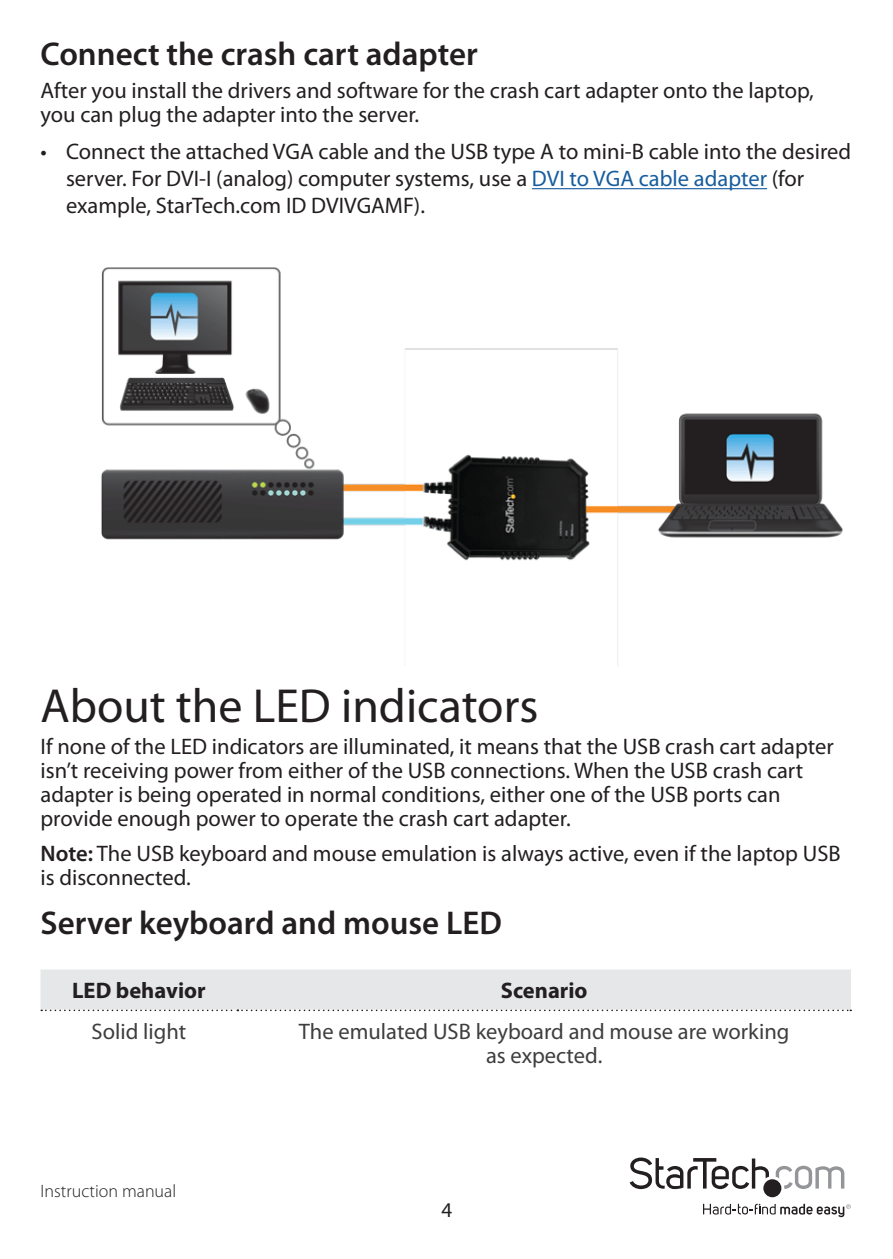
<style>
.page{position:relative;width:893px;height:1259px;background:#fff}
.page>*{position:absolute;margin:0;border:0;box-sizing:border-box;transform-origin:0 0}
.t1{font:48px "Myriad Pro";color:#231f20}
.t2{font:600 33px "Myriad Pro";color:#231f20}
.Text{font:22.5px/24px "Myriad Pro";color:#231f20}
.Table_Text{font:22.5px/24px "Myriad Pro";color:#3e3e3f;text-align:center}
.Table_Heading{font:700 22.5px "Myriad Pro";color:#231f20}
.t3{font:21px "Myriad Pro";color:#231f20}
.Main_header{font:300 18px "Myriad Pro";color:#231f20}
.s1{color:#175d9e}
.s2{font-weight:600}
</style>
<div class="page">
<svg style="left:776px;top:1165px;width:68px;height:24px"></svg>
<svg style="left:703px;top:1203px;width:148px;height:14px"></svg>
<svg style="left:630px;top:1157px;width:139px;height:32px"></svg>
<div style="left:763px;top:1179px;width:18px;height:18px;background:#231f20;border-radius:50%"></div>
<hr style="left:532px;top:188px;width:235px;height:1px;background:#175d9e">
<div style="left:40px;top:969px;width:811px;height:42px;background:#e6e7e9"></div>
<img style="left:101px;top:267px;width:742px;height:399px">
<h2 class="t2" style="left:40px;top:33px;width:439px">Connect the crash cart adapter</h2>
<p class="Text" style="left:40px;top:78px;width:775px">After you install the drivers and software for the crash cart adapter onto the laptop, you can plug the adapter into the server.</p>
<p class="Text" style="left:66px;top:138px;width:787px;line-height:27px;text-indent:-26px">• Connect the attached VGA cable and the USB type A to mini-B cable into the desired server. For DVI-I (analog) computer systems, use a <span class="s1">DVI to VGA cable adapter</span> (for example, StarTech.com ID DVIVGAMF).</p>
<h1 class="t1" style="left:40px;top:676px;width:499px">About the LED indicators</h1>
<p class="Text" style="left:40px;top:734px;width:795px">If none of the LED indicators are illuminated, it means that the USB crash cart adapter isn’t receiving power from either of the USB connections. When the USB crash cart adapter is being operated in normal conditions, either one of the USB ports can provide enough power to operate the crash cart adapter.</p>
<p class="Text" style="left:40px;top:841px;width:802px"><span class="s2">Note:</span> The USB keyboard and mouse emulation is always active, even if the laptop USB is disconnected.</p>
<h2 class="t2" style="left:40px;top:902px;width:463px">Server keyboard and mouse LED</h2>
<p class="Table_Heading" style="left:72px;top:976px;width:135px">LED behavior</p>
<p class="Table_Heading" style="left:501px;top:976px;width:88px">Scenario</p>
<p class="Table_Text" style="left:92px;top:1019px;width:96px">Solid light</p>
<p class="Table_Text" style="left:299px;top:1019px;width:492px">The emulated USB keyboard and mouse are working as expected.</p>
<p class="Main_header" style="left:40px;top:1180px;width:137px">Instruction manual</p>
<p class="t3" style="left:442px;top:1197px;width:12px">4</p>
</div>
